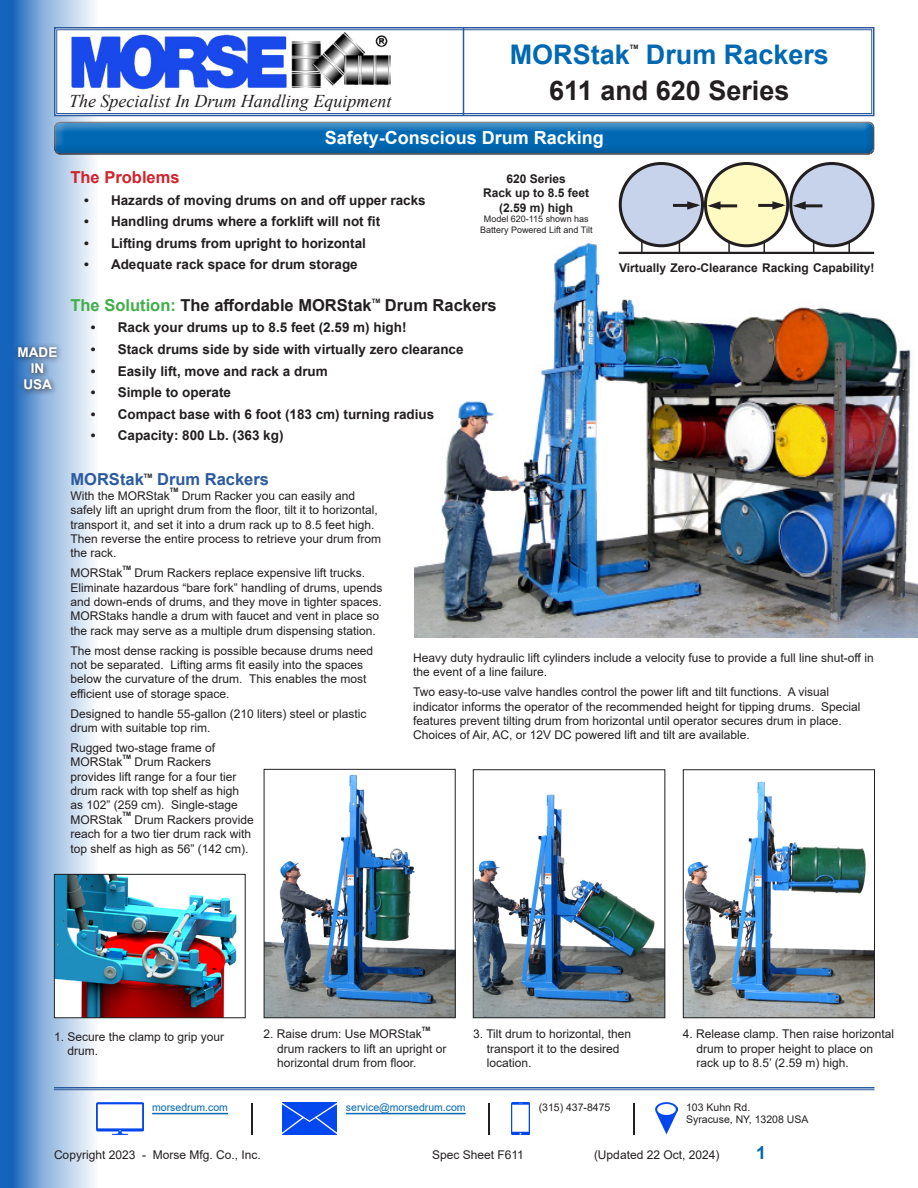
<style>
.page{position:relative;width:918px;height:1188px;background:#fff}
.page>*{position:absolute;margin:0;border:0;box-sizing:border-box;transform-origin:0 0}
.t1{font:700 27px "Arial";color:#0168b3}
.t2{font:700 27px "Arial";color:#231f20}
.t3{font:italic 18px "Times New Roman";color:#231f20}
.t4{font:700 18px "Arial";color:#fff}
.t5{font:700 18px "Arial";color:#0168b3}
.Bullets{font:700 16.5px "Arial";color:#231f20}
.Sub-Head{font:700 16.5px "Arial";color:#2b5a9f}
.Bullets-2{font:700 16.5px "Arial";color:#d1232a}
.t6{font:700 13.5px "Arial";color:#231f20}
.t7{font:700 13.5px/16.2px "Arial";color:#fff;text-align:center}
.Body_Text{font:12px/14.4px "Arial";color:#231f20}
.Bullets-3{font:12px/14.4px "Arial";color:#231f20}
.t8{font:700 12px/14.4px "Arial";color:#231f20;text-align:center}
.t9{font:10.5px/12.6px "Arial";color:#231f20}
.t10{font:10.5px "Arial";color:#0168b3}
.t11{font:9px/10.8px "Arial";color:#231f20;text-align:center}
.Body_Text-2{font:700 6px "Arial";color:#231f20}
.Bullets-4{font:700 6px "Arial";color:#231f20}
.Sub-Head-2{font:700 6px "Arial";color:#231f20}
.s1{color:#40ae49}
</style>
<div class="page">
<img style="left:0;top:0;width:202px;height:1188px">
<svg style="left:53px;top:26px;width:822px;height:91px"></svg>
<div style="left:56px;top:29px;width:816px;height:85px;border:1px solid #2b5a9f"></div>
<img style="left:69px;top:32px;width:324px;height:58px">
<hr style="left:463px;top:27px;width:1px;height:88px;background:#2b5a9f">
<hr style="left:54px;top:1087px;width:820px;height:1px;background:#2b5a9f">
<hr style="left:54px;top:1089px;width:820px;height:1px;background:#2b5a9f">
<div style="left:13px;top:342px;width:50px;height:54px;background:#231f20;opacity:.9"></div>
<img style="left:282px;top:1103px;width:55px;height:31px">
<img style="left:96px;top:1103px;width:47px;height:31px">
<img style="left:512px;top:1103px;width:18px;height:31px">
<img style="left:656px;top:1103px;width:21px;height:31px">
<hr style="left:346px;top:1113px;width:120px;height:1px;background:#0168b3">
<hr style="left:152px;top:1113px;width:76px;height:1px;background:#0168b3">
<hr style="left:249px;top:1101px;width:4px;height:33px;background:#808080;opacity:.75">
<div style="left:485px;top:1101px;width:5px;height:33px;background:#808080;opacity:.75"></div>
<hr style="left:631px;top:1101px;width:4px;height:33px;background:#808080;opacity:.75">
<img style="left:685px;top:781px;width:188px;height:235px">
<div style="left:683px;top:769px;width:192px;height:249px;border:1px solid #231f20"></div>
<img style="left:266px;top:774px;width:188px;height:242px">
<div style="left:264px;top:769px;width:192px;height:249px;border:1px solid #231f20"></div>
<img style="left:475px;top:794px;width:188px;height:222px">
<div style="left:473px;top:769px;width:192px;height:249px;border:1px solid #231f20"></div>
<img style="left:414px;top:236px;width:504px;height:401px">
<div style="left:51px;top:120px;width:825px;height:30px;background:#d8d7d7"></div>
<div style="left:51px;top:122px;width:825px;height:35px;background:#231f20;opacity:.49"></div>
<hr style="left:619px;top:252px;width:255px;height:2px;background:#231f20">
<svg style="left:728px;top:242px;width:2px;height:10px"></svg>
<svg style="left:848px;top:242px;width:2px;height:10px"></svg>
<div style="left:705px;top:163px;width:83px;height:83px;background:#fffac1;border-radius:50%"></div>
<div style="left:704px;top:162px;width:85px;height:85px;border:3px solid #231f20;border-radius:50%"></div>
<div style="left:791px;top:163px;width:82px;height:83px;background:#c6d3eb;border-radius:50%"></div>
<div style="left:789px;top:162px;width:86px;height:85px;border:3px solid #231f20;border-radius:50%"></div>
<svg style="left:641px;top:241px;width:2px;height:11px"></svg>
<div style="left:620px;top:163px;width:83px;height:83px;background:#c6d3eb;border-radius:50%"></div>
<div style="left:619px;top:162px;width:85px;height:85px;border:3px solid #231f20;border-radius:50%"></div>
<hr style="left:758px;top:204px;width:24px;height:3px;background:#231f20">
<svg style="left:771px;top:200px;width:36px;height:11px"></svg>
<hr style="left:801px;top:204px;width:21px;height:3px;background:#231f20">
<hr style="left:673px;top:204px;width:23px;height:3px;background:#231f20">
<svg style="left:686px;top:200px;width:36px;height:11px"></svg>
<hr style="left:716px;top:204px;width:21px;height:3px;background:#231f20">
<img style="left:56px;top:876px;width:181px;height:140px">
<div style="left:54px;top:874px;width:192px;height:144px;border:1px solid #231f20"></div>
<h2 class="t3" style="left:69px;top:89px;width:324px">The Specialist In Drum Handling Equipment</h2>
<h1 class="t1" style="left:510px;top:35px;width:122px">MORStak</h1>
<p class="Body_Text-2" style="left:630px;top:43px;width:10px">TM</p>
<h1 class="t1" style="left:646px;top:35px;width:185px">Drum Rackers</h1>
<h1 class="t2" style="left:549px;top:71px;width:242px">611 and 620 Series</h1>
<p class="t7" style="left:18px;top:344px;width:41px">MADE<br>IN<br>USA</p>
<p class="t4" style="left:325px;top:125px;width:281px">Safety-Conscious Drum Racking</p>
<p class="Bullets-2" style="left:70px;top:166px;width:111px">The Problems</p>
<p class="t6" style="left:84px;top:190px;width:343px">• Hazards of moving drums on and off upper racks</p>
<p class="t6" style="left:84px;top:212px;width:298px">• Handling drums where a forklift will not fit</p>
<p class="t6" style="left:84px;top:234px;width:284px">• Lifting drums from upright to horizontal</p>
<p class="t6" style="left:84px;top:255px;width:275px">• Adequate rack space for drum storage</p>
<p class="Bullets" style="left:70px;top:293px;width:303px"><span class="s1">The Solution:</span> The affordable MORStak</p>
<p class="Bullets-4" style="left:372px;top:297px;width:10px">TM</p>
<p class="Bullets" style="left:385px;top:293px;width:113px">Drum Rackers</p>
<p class="t6" style="left:91px;top:318px;width:317px">• Rack your drums up to 8.5 feet (2.59 m) high!</p>
<p class="t6" style="left:91px;top:340px;width:374px">• Stack drums side by side with virtually zero clearance</p>
<p class="t6" style="left:91px;top:361px;width:239px">• Easily lift, move and rack a drum</p>
<p class="t6" style="left:91px;top:383px;width:142px">• Simple to operate</p>
<p class="t6" style="left:91px;top:405px;width:345px">• Compact base with 6 foot (183 cm) turning radius</p>
<p class="t6" style="left:91px;top:426px;width:194px">• Capacity: 800 Lb. (363 kg)</p>
<p class="Sub-Head" style="left:70px;top:468px;width:75px">MORStak</p>
<p class="Sub-Head-2" style="left:144px;top:472px;width:10px">TM</p>
<p class="Sub-Head" style="left:157px;top:468px;width:113px">Drum Rackers</p>
<p class="Body_Text" style="left:70px;top:488px;width:101px">With the MORStak</p>
<p class="t8" style="left:507px;top:171px;width:61px">620 Series</p>
<p class="t8" style="left:483px;top:186px;width:108px">Rack up to 8.5 feet (2.59 m) high</p>
<p class="t11" style="left:480px;top:214px;width:114px">Model 620-115 shown has<br>Battery Powered Lift and Tilt</p>
<p class="t8" style="left:619px;top:260px;width:257px">Virtually Zero-Clearance Racking Capability!</p>
<p class="Body_Text-2" style="left:170px;top:486px;width:10px">TM</p>
<p class="Body_Text" style="left:70px;top:488px;width:312px;text-indent:111px">Drum Racker you can easily and safely lift an upright drum from the floor, tilt it to horizontal, transport it, and set it into a drum rack up to 8.5 feet high.<br>Then reverse the entire process to retrieve your drum from the rack.</p>
<p class="Body_Text" style="left:70px;top:566px;width:54px">MORStak</p>
<p class="Body_Text-2" style="left:123px;top:563px;width:10px">TM</p>
<p class="Body_Text" style="left:70px;top:566px;width:314px;text-indent:64px">Drum Rackers replace expensive lift trucks.<br>Eliminate hazardous “bare fork” handling of drums, upends and down-ends of drums, and they move in tighter spaces.<br>MORStaks handle a drum with faucet and vent in place so the rack may serve as a multiple drum dispensing station.</p>
<p class="Body_Text" style="left:70px;top:643px;width:304px">The most dense racking is possible because drums need not be separated. Lifting arms fit easily into the spaces below the curvature of the drum. This enables the most efficient use of storage space.</p>
<p class="Body_Text" style="left:70px;top:706px;width:298px">Designed to handle 55-gallon (210 liters) steel or plastic drum with suitable top rim.</p>
<p class="Body_Text" style="left:70px;top:740px;width:146px">Rugged two-stage frame of<br>MORStak</p>
<p class="Bullets-3" style="left:413px;top:650px;width:462px">Heavy duty hydraulic lift cylinders include a velocity fuse to provide a full line shut-off in the event of a line failure.</p>
<p class="Body_Text" style="left:413px;top:685px;width:449px">Two easy-to-use valve handles control the power lift and tilt functions. A visual indicator informs the operator of the recommended height for tipping drums. Special features prevent tilting drum from horizontal until operator secures drum in place.<br>Choices of Air, AC, or 12V DC powered lift and tilt are available.</p>
<p class="Body_Text-2" style="left:123px;top:752px;width:10px">TM</p>
<p class="Body_Text" style="left:70px;top:755px;width:170px;text-indent:64px">Drum Rackers provides lift range for a four tier drum rack with top shelf as high as 102” (259 cm). Single-stage<br>MORStak</p>
<p class="Body_Text-2" style="left:123px;top:810px;width:10px">TM</p>
<p class="Body_Text" style="left:70px;top:812px;width:185px;text-indent:64px">Drum Rackers provide reach for a two tier drum rack with top shelf as high as 56” (142 cm).</p>
<p class="Body_Text-2" style="left:422px;top:1025px;width:10px">TM</p>
<p class="Body_Text" style="left:277px;top:1041px;width:171px">drum rackers to lift an upright or horizontal drum from floor.</p>
<p class="Body_Text" style="left:68px;top:1029px;width:158px;text-indent:-14px">1. Secure the clamp to grip your drum.</p>
<p class="Body_Text" style="left:264px;top:1027px;width:160px">2. Raise drum: Use MORStak</p>
<p class="Body_Text" style="left:487px;top:1027px;width:146px;text-indent:-14px">3. Tilt drum to horizontal, then transport it to the desired location.</p>
<p class="Body_Text" style="left:696px;top:1027px;width:199px;text-indent:-14px">4. Release clamp. Then raise horizontal drum to proper height to place on rack up to 8.5’ (2.59 m) high.</p>
<p class="t10" style="left:346px;top:1100px;width:121px">service@morsedrum.com</p>
<p class="t9" style="left:686px;top:1101px;width:124px">103 Kuhn Rd.<br>Syracuse, NY, 13208 USA</p>
<p class="t10" style="left:152px;top:1100px;width:77px">morsedrum.com</p>
<p class="t9" style="left:539px;top:1101px;width:73px">(315) 437-8475</p>
<p class="Body_Text" style="left:54px;top:1148px;width:208px">Copyright 2023 - Morse Mfg. Co., Inc.</p>
<p class="Body_Text" style="left:432px;top:1148px;width:93px">Spec Sheet F611</p>
<p class="Body_Text" style="left:594px;top:1148px;width:127px">(Updated 22 Oct, 2024)</p>
<h2 class="t5" style="left:756px;top:1140px;width:12px">1</h2>
</div>
